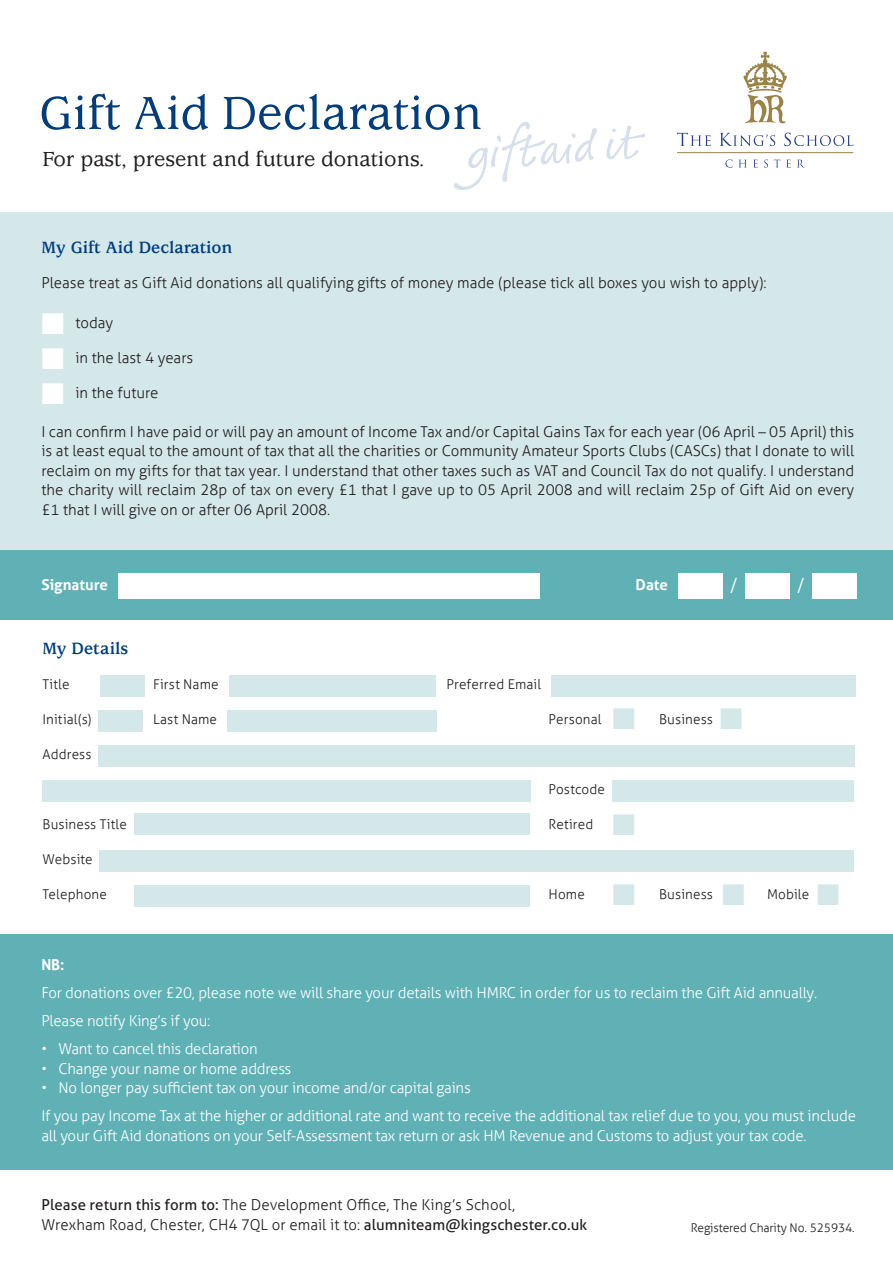
<style>
.page{position:relative;width:893px;height:1263px;background:#fff}
.page>*{position:absolute;margin:0;border:0;box-sizing:border-box;transform-origin:0 0}
.t1{font:500 51px "Usherwood";letter-spacing:.005em;color:#013d7d}
.t2{font:30px "Zapf Dingbats ITC";color:#d5e8e9}
.t3{font:500 22.5px "Usherwood";color:#231f20}
.t4{font:300 21px "Aller";color:#fff}
.t5{font:700 18px "Usherwood";color:#013d7d}
.t6{font:300 15px/19.5px "Aller";color:#231f20;text-align:justify}
.t7{font:300 15px/28px "Aller";letter-spacing:-.015em;color:#fff}
.t8{font:700 15px "Aller";color:#fff}
.t9{font:300 13.5px "Aller";letter-spacing:.01em;color:#231f20}
.t10{font:300 12px "Aller";letter-spacing:-.01em;color:#231f20}
.s1{color:#fff}
.s2{color:#d5e8e9}
.s3{font-weight:400}
</style>
<div class="page">
<div style="left:0;top:213px;width:893px;height:338px;background:#d5e8e9"></div>
<img style="left:453px;top:121px;width:193px;height:69px">
<svg style="left:743px;top:52px;width:44px;height:72px"></svg>
<svg style="left:677px;top:133px;width:34px;height:13px"></svg>
<svg style="left:720px;top:133px;width:55px;height:13px"></svg>
<svg style="left:784px;top:133px;width:69px;height:13px"></svg>
<svg style="left:725px;top:159px;width:7px;height:9px"></svg>
<svg style="left:739px;top:160px;width:7px;height:7px"></svg>
<svg style="left:753px;top:160px;width:5px;height:8px"></svg>
<svg style="left:764px;top:159px;width:4px;height:9px"></svg>
<svg style="left:774px;top:159px;width:6px;height:8px"></svg>
<svg style="left:786px;top:160px;width:5px;height:8px"></svg>
<svg style="left:797px;top:160px;width:7px;height:7px"></svg>
<hr style="left:677px;top:152px;width:176px;height:1px;background:#9b8348">
<div style="left:0;top:551px;width:893px;height:69px;background:#5fb1b6"></div>
<div style="left:118px;top:573px;width:421px;height:26px;background:#fff"></div>
<div style="left:679px;top:573px;width:44px;height:26px;background:#fff"></div>
<div style="left:746px;top:573px;width:44px;height:26px;background:#fff"></div>
<div style="left:813px;top:573px;width:44px;height:26px;background:#fff"></div>
<div style="left:100px;top:675px;width:44px;height:22px;background:#d5e8e9"></div>
<div style="left:229px;top:675px;width:207px;height:22px;background:#d5e8e9"></div>
<div style="left:551px;top:675px;width:305px;height:22px;background:#d5e8e9"></div>
<div style="left:98px;top:710px;width:44px;height:22px;background:#d5e8e9"></div>
<div style="left:227px;top:710px;width:209px;height:22px;background:#d5e8e9"></div>
<div style="left:98px;top:745px;width:757px;height:22px;background:#d5e8e9"></div>
<div style="left:43px;top:780px;width:488px;height:22px;background:#d5e8e9"></div>
<div style="left:612px;top:780px;width:242px;height:22px;background:#d5e8e9"></div>
<div style="left:134px;top:813px;width:395px;height:22px;background:#d5e8e9"></div>
<div style="left:99px;top:850px;width:755px;height:22px;background:#d5e8e9"></div>
<div style="left:134px;top:885px;width:395px;height:22px;background:#d5e8e9"></div>
<div style="left:0;top:934px;width:893px;height:236px;background:#5fb1b6"></div>
<h1 class="t1" style="left:39px;top:84px;width:444px">Gift Aid Declaration</h1>
<h3 class="t3" style="left:43px;top:146px;width:384px">For past, present and future donations.</h3>
<p class="t5" style="left:41px;top:237px;width:192px">My Gift Aid Declaration</p>
<p class="t6" style="left:41px;top:273px;width:726px">Please treat as Gift Aid donations all qualifying gifts of money made (please tick all boxes you wish to apply):</p>
<p class="t6" style="left:41px;top:313px;width:73px"><span class="s1">■</span> today</p>
<p class="t6" style="left:41px;top:348px;width:153px"><span class="s1">■</span> in the last 4 years</p>
<p class="t6" style="left:41px;top:383px;width:119px"><span class="s1">■</span> in the future</p>
<p class="t6" style="left:41px;top:422px;width:814px">I can confirm I have paid or will pay an amount of Income Tax and/or Capital Gains Tax for each year (06 April – 05 April) this is at least equal to the amount of tax that all the charities or Community Amateur Sports Clubs (CASCs) that I donate to will reclaim on my gifts for that tax year. I understand that other taxes such as VAT and Council Tax do not qualify. I understand the charity will reclaim 28p of tax on every £1 that I gave up to 05 April 2008 and will reclaim 25p of Gift Aid on every £1 that I will give on or after 06 April 2008.</p>
<p class="t8" style="left:41px;top:576px;width:68px">Signature</p>
<p class="t8" style="left:635px;top:576px;width:34px">Date</p>
<h3 class="t4" style="left:730px;top:573px;width:10px">/</h3>
<h3 class="t4" style="left:797px;top:573px;width:10px">/</h3>
<p class="t5" style="left:43px;top:638px;width:87px">My Details</p>
<p class="t9" style="left:43px;top:676px;width:29px">Title</p>
<p class="t9" style="left:153px;top:676px;width:67px">First Name</p>
<p class="t9" style="left:446px;top:676px;width:96px">Preferred Email</p>
<p class="t9" style="left:43px;top:711px;width:50px">Initial(s)</p>
<p class="t9" style="left:153px;top:711px;width:66px">Last Name</p>
<p class="t9" style="left:548px;top:711px;width:55px">Personal</p>
<p class="t9" style="left:612px;top:711px;width:102px"><span class="s2">■</span> Business</p>
<h2 class="t2" style="left:720px;top:704px;width:24px">■</h2>
<p class="t9" style="left:43px;top:746px;width:51px">Address</p>
<p class="t9" style="left:548px;top:781px;width:58px">Postcode</p>
<p class="t9" style="left:43px;top:816px;width:86px">Business Title</p>
<p class="t9" style="left:549px;top:816px;width:46px">Retired</p>
<h2 class="t2" style="left:612px;top:811px;width:24px">■</h2>
<p class="t9" style="left:43px;top:851px;width:52px">Website</p>
<p class="t9" style="left:43px;top:886px;width:66px">Telephone</p>
<p class="t9" style="left:549px;top:886px;width:38px">Home</p>
<p class="t9" style="left:612px;top:886px;width:102px"><span class="s2">■</span> Business</p>
<p class="t9" style="left:722px;top:886px;width:89px"><span class="s2">■</span> Mobile</p>
<h2 class="t2" style="left:817px;top:881px;width:24px">■</h2>
<p class="t8" style="left:41px;top:955px;width:24px">NB:</p>
<p class="t7" style="left:41px;top:979px;width:777px">For donations over £20, please note we will share your details with HMRC in order for us to reclaim the Gift Aid annually.<br>Please notify King’s if you:</p>
<p class="t7" style="left:41px;top:1035px;width:218px">• Want to cancel this declaration</p>
<p class="t7" style="left:41px;top:1054px;width:251px">• Change your name or home address</p>
<p class="t7" style="left:41px;top:1074px;width:816px">• No longer pay sufficient tax on your income and/or capital gains<br>If you pay Income Tax at the higher or additional rate and want to receive the additional tax relief due to you, you must include</p>
<p class="t7" style="left:41px;top:1121px;width:767px">all your Gift Aid donations on your Self-Assessment tax return or ask HM Revenue and Customs to adjust your tax code.</p>
<p class="t6" style="left:41px;top:1195px;width:547px"><span class="s3">Please return this form to:</span> The Development Office, The King’s School,<br>Wrexham Road, Chester, CH4 7QL or email it to: <span class="s3">alumniteam@kingschester.co.uk</span></p>
<p class="t10" style="left:691px;top:1220px;width:165px">Registered Charity No. 525934.</p>
</div>
